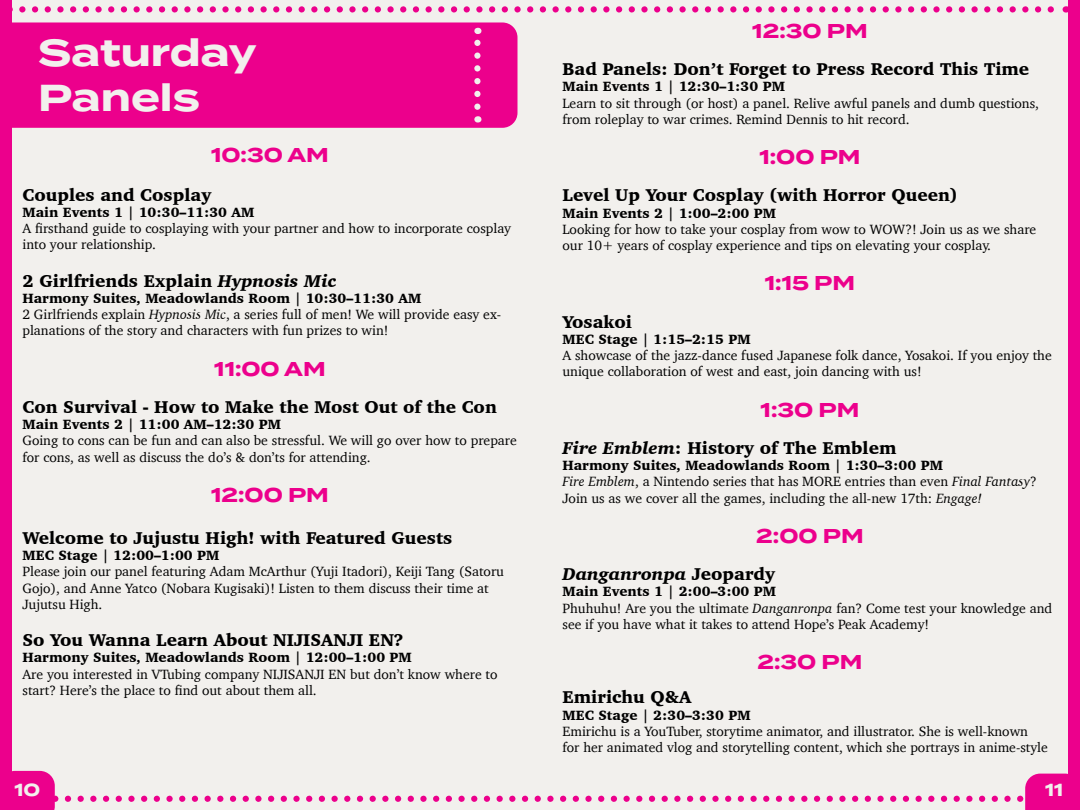
<style>
.page{position:relative;width:1080px;height:810px;background:#f2f0ed}
.page>*{position:absolute;margin:0;border:0;box-sizing:border-box;transform-origin:0 0}
.t1{font:700 37.5px/45px "Termina";color:#f2f0ed}
.t2{font:700 20px "Termina";color:#ec008c}
.t3{font:900 17.5px "Charter";color:#000}
.t4{font:italic 900 17.5px "Charter";color:#000}
.t5{font:700 17.5px "Termina";color:#f2f0ed}
.t6{font:13.75px/16.2px "Charter";color:#000}
.t7{font:900 13.75px "Charter";color:#000}
.s1{font-style:italic}
.s2{font-weight:900}
.s3{font-style:normal}
</style>
<div class="page">
<div style="left:1069px;top:0;width:11px;height:810px;background:#ec008c"></div>
<div style="left:0;top:0;width:11px;height:810px;background:#ec008c"></div>
<svg style="left:11px;top:6px;width:1043px;height:7px"></svg>
<div style="left:11px;top:22px;width:507px;height:106px;background:#ec008c"></div>
<svg style="left:474px;top:28px;width:7px;height:79px"></svg>
<svg style="left:11px;top:771px;width:1058px;height:39px"></svg>
<h1 class="t1" style="left:38px;top:31px;width:220px">Saturday<br>Panels</h1>
<h2 class="t2" style="left:211px;top:140px;width:119px">10:30 AM</h2>
<p class="t3" style="left:22px;top:184px;width:190px">Couples and Cosplay</p>
<p class="t7" style="left:22px;top:204px;width:233px">Main Events 1 | 10:30–11:30 AM</p>
<p class="t6" style="left:22px;top:220px;width:490px">A firsthand guide to cosplaying with your partner and how to incorporate cosplay into your relationship.</p>
<p class="t3" style="left:22px;top:270px;width:315px">2 Girlfriends Explain <span class="s1">Hypnosis Mic</span></p>
<p class="t6" style="left:22px;top:290px;width:480px"><span class="s2">Harmony Suites, Meadowlands Room | 10:30–11:30 AM<br></span>2 Girlfriends explain <span class="s1">Hypnosis Mic</span>, a series full of men! We will provide easy ex&shy;planations of the story and characters with fun prizes to win!</p>
<h2 class="t2" style="left:214px;top:354px;width:113px">11:00 AM</h2>
<p class="t3" style="left:22px;top:396px;width:476px">Con Survival - How to Make the Most Out of the Con</p>
<p class="t7" style="left:22px;top:416px;width:260px">Main Events 2 | 11:00 AM–12:30 PM</p>
<p class="t6" style="left:22px;top:432px;width:496px">Going to cons can be fun and can also be stressful. We will go over how to prepare for cons, as well as discuss the do’s &amp; don’ts for attending.</p>
<h2 class="t2" style="left:211px;top:480px;width:119px">12:00 PM</h2>
<p class="t3" style="left:22px;top:527px;width:431px">Welcome to Jujustu High! with Featured Guests</p>
<p class="t7" style="left:22px;top:547px;width:198px">MEC Stage | 12:00–1:00 PM</p>
<p class="t6" style="left:22px;top:563px;width:483px">Please join our panel featuring Adam McArthur (Yuji Itadori), Keiji Tang (Satoru<br>Gojo), and Anne Yatco (Nobara Kugisaki)! Listen to them discuss their time at<br>Jujutsu High.</p>
<p class="t3" style="left:22px;top:629px;width:382px">So You Wanna Learn About NIJISANJI EN?</p>
<p class="t7" style="left:22px;top:649px;width:391px">Harmony Suites, Meadowlands Room | 12:00–1:00 PM</p>
<p class="t6" style="left:22px;top:666px;width:477px">Are you interested in VTubing company NIJISANJI EN but don’t know where to start? Here’s the place to find out about them all.</p>
<h2 class="t2" style="left:752px;top:16px;width:117px">12:30 PM</h2>
<p class="t3" style="left:562px;top:58px;width:468px">Bad Panels: Don’t Forget to Press Record This Time</p>
<p class="t7" style="left:562px;top:78px;width:224px">Main Events 1 | 12:30–1:30 PM</p>
<p class="t6" style="left:562px;top:95px;width:478px">Learn to sit through (or host) a panel. Relive awful panels and dumb questions, from roleplay to war crimes. Remind Dennis to hit record.</p>
<h2 class="t2" style="left:759px;top:142px;width:103px">1:00 PM</h2>
<p class="t3" style="left:562px;top:185px;width:397px">Level Up Your Cosplay (with Horror Queen)</p>
<p class="t7" style="left:562px;top:204px;width:215px">Main Events 2 | 1:00–2:00 PM</p>
<p class="t6" style="left:562px;top:221px;width:475px">Looking for how to take your cosplay from wow to WOW?! Join us as we share our 10+ years of cosplay experience and tips on elevating your cosplay.</p>
<h2 class="t2" style="left:765px;top:268px;width:92px">1:15 PM</h2>
<p class="t3" style="left:562px;top:311px;width:71px">Yosakoi</p>
<p class="t7" style="left:562px;top:331px;width:190px">MEC Stage | 1:15–2:15 PM</p>
<p class="t6" style="left:562px;top:347px;width:491px">A showcase of the jazz-dance fused Japanese folk dance, Yosakoi. If you enjoy the unique collaboration of west and east, join dancing with us!</p>
<h2 class="t2" style="left:761px;top:395px;width:100px">1:30 PM</h2>
<p class="t3" style="left:562px;top:437px;width:335px"><span class="s1">Fire Emblem</span>: History of The Emblem</p>
<p class="t6" style="left:562px;top:457px;width:476px"><span class="s2">Harmony Suites, Meadowlands Room | 1:30–3:00 PM<br></span><span class="s1">Fire Emblem</span>, a Nintendo series that has MORE entries than even <span class="s1">Final Fantasy</span>?<br>Join us as we cover all the games, including the all-new 17th: <span class="s1">Engage!</span></p>
<h2 class="t2" style="left:756px;top:521px;width:109px">2:00 PM</h2>
<p class="t4" style="left:562px;top:563px;width:214px">Danganronpa <span class="s3">Jeopardy</span></p>
<p class="t6" style="left:562px;top:583px;width:491px"><span class="s2">Main Events 1 | 2:00–3:00 PM<br></span>Phuhuhu! Are you the ultimate <span class="s1">Danganronpa</span> fan? Come test your knowledge and see if you have what it takes to attend Hope’s Peak Academy!</p>
<h2 class="t2" style="left:757px;top:647px;width:107px">2:30 PM</h2>
<p class="t3" style="left:562px;top:687px;width:130px">Emirichu Q&amp;A</p>
<p class="t7" style="left:562px;top:706px;width:190px">MEC Stage | 2:30–3:30 PM</p>
<p class="t6" style="left:562px;top:723px;width:487px">Emirichu is a YouTuber, storytime animator, and illustrator. She is well-known for her animated vlog and storytelling content, which she portrays in anime-style</p>
<p class="t5" style="left:14px;top:776px;width:27px">10</p>
<p class="t5" style="left:1045px;top:776px;width:20px">11</p>
</div>
